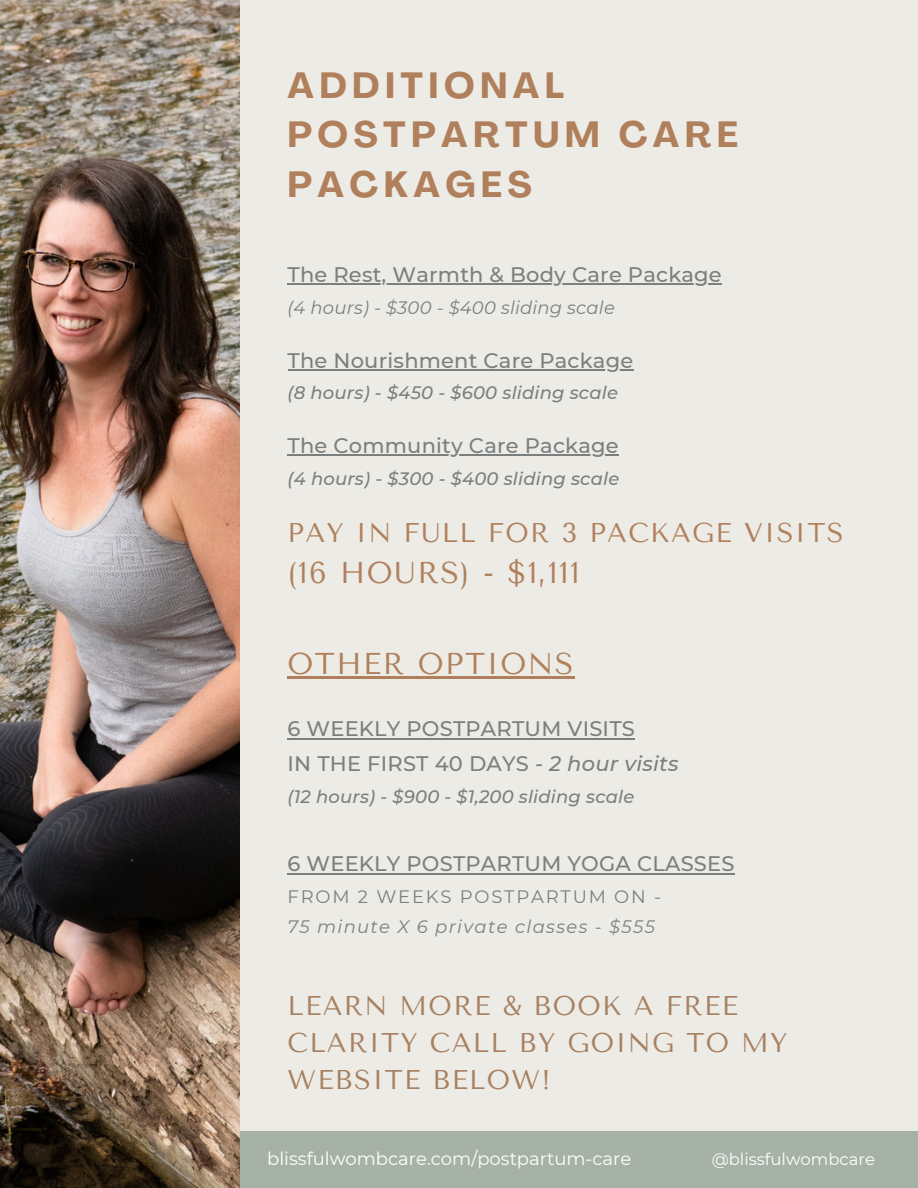
<style>
.page{position:relative;width:918px;height:1188px;background:#edebe5}
.page>*{position:absolute;margin:0;border:0;box-sizing:border-box;transform-origin:0 0}
.t1{font:700 36px/49.5px "Agrandir";letter-spacing:.15em;color:#b0805c}
.t2{font:30px "Tenor Sans";letter-spacing:.05em;color:#b0805c}
.t3{font:27px/37px "Tenor Sans";letter-spacing:.05em;color:#a78161}
.t4{font:27px "Tenor Sans";letter-spacing:.05em;color:#b0805c}
.t5{font:500 21px "Montserrat";letter-spacing:.01em;color:#7a8080}
.t6{font:italic 500 18px "Montserrat";letter-spacing:.01em;color:#7a8080}
.t7{font:18px "Montserrat";color:#fff}
.t8{font:italic 18px "Montserrat";letter-spacing:.01em;color:#7a8080}
.t9{font:italic 18px "Montserrat";letter-spacing:.075em;color:#7a8080}
.t10{font:18px "Montserrat";letter-spacing:.1em;color:#7a8080}
.t11{font:16.5px "Montserrat";color:#fff}
.s1{font-style:italic}
</style>
<div class="page">
<div style="left:166px;top:1132px;width:752px;height:56px;background:#a6b2a6"></div>
<img style="left:0;top:0;width:240px;height:1188px">
<hr style="left:288px;top:284px;width:434px;height:1px;background:#7a8080">
<hr style="left:288px;top:369px;width:346px;height:2px;background:#7a8080">
<hr style="left:288px;top:455px;width:331px;height:1px;background:#7a8080">
<hr style="left:288px;top:676px;width:287px;height:2px;background:#b0805c">
<hr style="left:288px;top:738px;width:347px;height:2px;background:#7a8080">
<hr style="left:288px;top:873px;width:447px;height:2px;background:#7a8080">
<p class="t1" style="left:288px;top:64px;width:452px">ADDITIONAL<br>POSTPARTUM CARE<br>PACKAGES</p>
<p class="t5" style="left:288px;top:262px;width:436px">The Rest, Warmth &amp; Body Care Package</p>
<p class="t8" style="left:288px;top:296px;width:329px">(4 hours) - $300 - $400 sliding scale</p>
<p class="t5" style="left:288px;top:347px;width:347px">The Nourishment Care Package</p>
<p class="t6" style="left:288px;top:382px;width:332px">(8 hours) - $450 - $600 sliding scale</p>
<p class="t5" style="left:288px;top:433px;width:333px">The Community Care Package</p>
<p class="t6" style="left:288px;top:467px;width:333px">(4 hours) - $300 - $400 sliding scale</p>
<p class="t4" style="left:288px;top:517px;width:558px">PAY IN FULL FOR 3 PACKAGE VISITS</p>
<p class="t2" style="left:288px;top:555px;width:294px">(16 HOURS) - $1,111</p>
<p class="t2" style="left:288px;top:646px;width:288px">OTHER OPTIONS</p>
<p class="t5" style="left:288px;top:716px;width:349px">6 WEEKLY POSTPARTUM VISITS</p>
<p class="t5" style="left:288px;top:751px;width:393px">IN THE FIRST 40 DAYS <span class="s1">- 2 hour visits</span></p>
<p class="t6" style="left:288px;top:785px;width:348px">(12 hours) - $900 - $1,200 sliding scale</p>
<p class="t5" style="left:288px;top:851px;width:449px">6 WEEKLY POSTPARTUM YOGA CLASSES</p>
<p class="t10" style="left:288px;top:885px;width:375px">FROM 2 WEEKS POSTPARTUM ON <span class="s1">-</span></p>
<p class="t9" style="left:288px;top:915px;width:369px">75 minute X 6 private classes - $555</p>
<p class="t3" style="left:288px;top:987px;width:502px">LEARN MORE &amp; BOOK A FREE<br>CLARITY CALL BY GOING TO MY<br>WEBSITE BELOW!</p>
<p class="t7" style="left:267px;top:1147px;width:366px">blissfulwombcare.com/postpartum-care</p>
<p class="t11" style="left:712px;top:1149px;width:165px">@blissfulwombcare</p>
</div>
